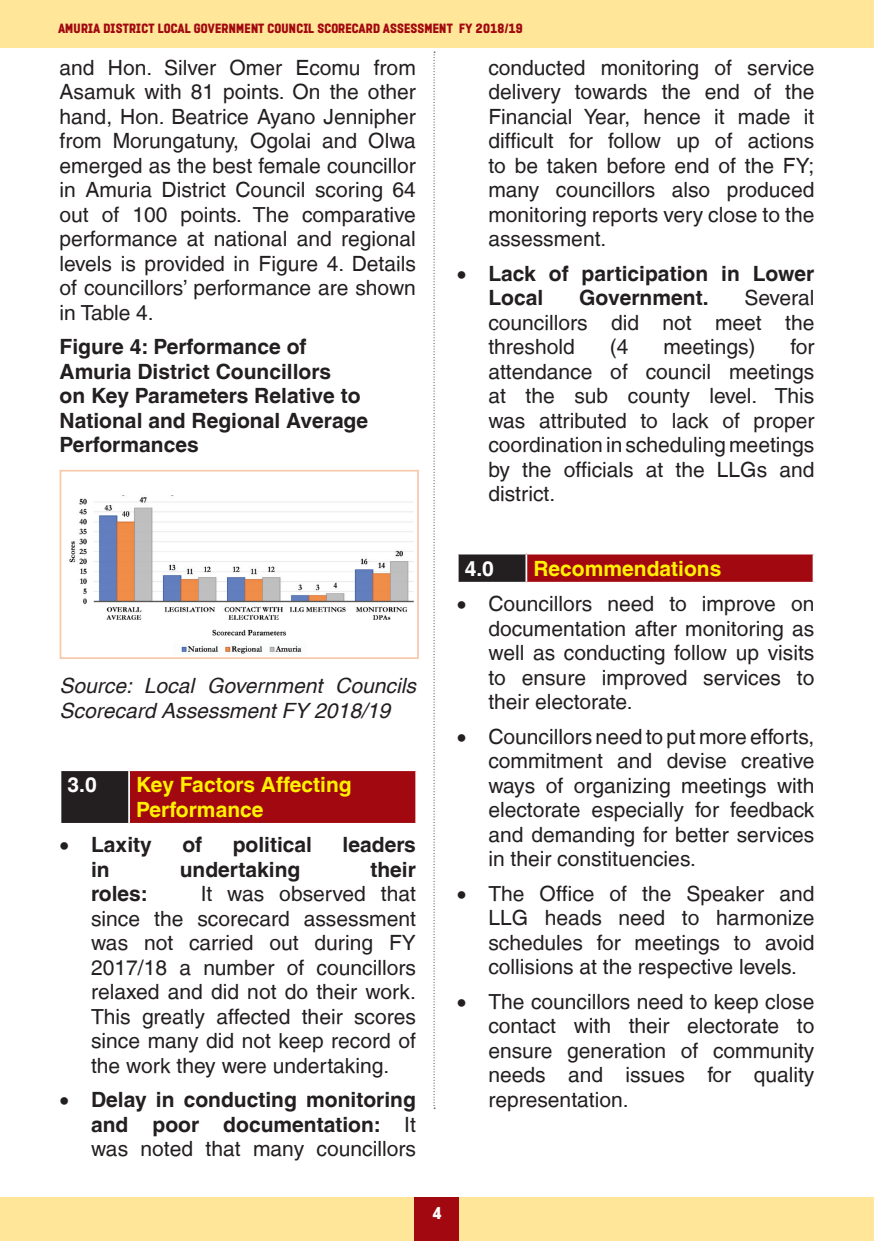
<style>
.page{position:relative;width:874px;height:1241px;background:#fff}
.page>*{position:absolute;margin:0;border:0;box-sizing:border-box;transform-origin:0 0}
.t1{font:21px/24.5px "Helvetica LT";color:#231f20;text-align:justify}
.t2{font:700 21px/24.5px "Helvetica LT";color:#231f20}
.t3{font:italic 21px/24.5px "Helvetica LT";color:#231f20}
.Heading_1{font:700 21px/24.5px "Helvetica LT";color:#fff101}
.t4{font:700 21px "Helvetica LT";color:#fff}
.t5{font:15.75px "PROMINDER";color:#fff}
.t6{font:12.25px "PROMINDER";color:#a1080f}
.s1{font-weight:400}
</style>
<div class="page">
<div style="left:0;top:0;width:873px;height:48px;background:#ffe699"></div>
<div style="left:1px;top:1196px;width:872px;height:44px;background:#ffe699"></div>
<div style="left:414px;top:1196px;width:45px;height:44px;background:#a1080f"></div>
<img style="left:69px;top:495px;width:345px;height:159px">
<div style="left:60px;top:470px;width:358px;height:189px;border:2px solid #f7caac"></div>
<div style="left:60px;top:770px;width:69px;height:53px;background:#231f20"></div>
<div style="left:129px;top:770px;width:287px;height:53px;background:#a1080f"></div>
<hr style="left:60px;top:769px;width:69px;height:2px;background:#fff">
<hr style="left:60px;top:771px;width:1px;height:51px;background:#fff">
<hr style="left:129px;top:769px;width:288px;height:2px;background:#fff">
<hr style="left:128px;top:771px;width:2px;height:51px;background:#fff">
<hr style="left:415px;top:771px;width:2px;height:51px;background:#fff">
<hr style="left:60px;top:822px;width:69px;height:2px;background:#fff">
<hr style="left:129px;top:822px;width:288px;height:2px;background:#fff">
<div style="left:457px;top:553px;width:69px;height:29px;background:#231f20"></div>
<div style="left:526px;top:553px;width:287px;height:29px;background:#a1080f"></div>
<hr style="left:456px;top:552px;width:70px;height:2px;background:#fff">
<hr style="left:456px;top:554px;width:2px;height:27px;background:#fff">
<hr style="left:526px;top:552px;width:288px;height:2px;background:#fff">
<hr style="left:525px;top:554px;width:2px;height:27px;background:#fff">
<hr style="left:812px;top:554px;width:2px;height:27px;background:#fff">
<hr style="left:456px;top:581px;width:70px;height:2px;background:#fff">
<hr style="left:526px;top:581px;width:288px;height:2px;background:#fff">
<svg style="left:433px;top:52px;width:2px;height:1056px"></svg>
<p class="t6" style="left:58px;top:22px;width:466px">AMURIA DISTRICT LOCAL GOVERNMENT COUNCIL SCORECARD ASSESSMENT FY 2018/19</p>
<p class="t1" style="left:60px;top:55px;width:357px">and Hon. Silver Omer Ecomu from Asamuk with 81 points. On the other hand, Hon. Beatrice Ayano Jennipher from Morungatuny, Ogolai and Olwa emerged as the best female councillor in Amuria District Council scoring 64 out of 100 points. The comparative performance at national and regional levels is provided in Figure 4. Details of councillors’ performance are shown in Table 4.</p>
<p class="t2" style="left:60px;top:334px;width:310px">Figure 4: Performance of<br>Amuria District Councillors<br>on Key Parameters Relative to<br>National and Regional Average<br>Performances</p>
<p class="t1" style="left:488px;top:55px;width:327px">conducted monitoring of service delivery towards the end of the Financial Year, hence it made it difficult for follow up of actions to be taken before end of the FY; many councillors also produced monitoring reports very close to the assessment.</p>
<p class="t2" style="left:488px;top:261px;width:327px;text-indent:-32px">• Lack of participation in Lower<br>Local</p>
<p class="t1" style="left:488px;top:285px;width:327px;text-indent:256px">Several councillors did not meet the threshold</p>
<p class="t2" style="left:579px;top:285px;width:131px">Government.</p>
<p class="t1" style="left:609px;top:334px;width:20px">(4</p>
<p class="t1" style="left:663px;top:334px;width:94px">meetings)</p>
<p class="t1" style="left:488px;top:334px;width:327px;text-indent:302px">for attendance of council meetings at the sub county level. This was attributed to lack of proper coordination in scheduling meetings by the officials at the LLGs and district.</p>
<p class="t3" style="left:60px;top:673px;width:357px">Source: Local Government Councils<br>Scorecard Assessment FY 2018/19</p>
<p class="t4" style="left:67px;top:772px;width:31px">3.0</p>
<p class="Heading_1" style="left:136px;top:772px;width:217px">Key Factors Affecting<br>Performance</p>
<p class="t2" style="left:60px;top:832px;width:94px">• Laxity</p>
<p class="t2" style="left:182px;top:832px;width:21px">of</p>
<p class="t2" style="left:232px;top:832px;width:81px">political</p>
<p class="t2" style="left:342px;top:832px;width:75px">leaders</p>
<p class="t2" style="left:91px;top:856px;width:20px">in</p>
<p class="t2" style="left:180px;top:856px;width:122px">undertaking</p>
<p class="t2" style="left:370px;top:856px;width:47px">their</p>
<p class="t2" style="left:91px;top:881px;width:58px">roles:</p>
<p class="t1" style="left:91px;top:881px;width:326px;text-indent:109px">It was observed that since the scorecard assessment was not carried out during FY 2017/18 a number of councillors relaxed and did not do their work.<br>This greatly affected their scores since many did not keep record of the work they were undertaking.</p>
<p class="t2" style="left:91px;top:1087px;width:326px;text-align:justify;text-indent:-32px">• Delay in conducting monitoring and poor documentation: <span class="s1">It was noted that many councillors</span></p>
<p class="t4" style="left:464px;top:555px;width:31px">4.0</p>
<p class="Heading_1" style="left:533px;top:555px;width:189px">Recommendations</p>
<p class="t1" style="left:488px;top:591px;width:327px;text-indent:-32px">• Councillors need to improve on documentation after monitoring as well as conducting follow up visits to ensure improved services to their electorate.</p>
<p class="t1" style="left:488px;top:723px;width:327px;text-indent:-32px">• Councillors need to put more efforts, commitment and devise creative ways of organizing meetings with electorate especially for feedback and demanding for better services in their constituencies.</p>
<p class="t1" style="left:488px;top:880px;width:327px;text-indent:-32px">• The Office of the Speaker and LLG heads need to harmonize schedules for meetings to avoid collisions at the respective levels.</p>
<p class="t1" style="left:488px;top:988px;width:327px;text-indent:-32px">• The councillors need to keep close contact with their electorate to ensure generation of community needs and issues for quality representation.</p>
<p class="t5" style="left:432px;top:1203px;width:11px">4</p>
</div>
